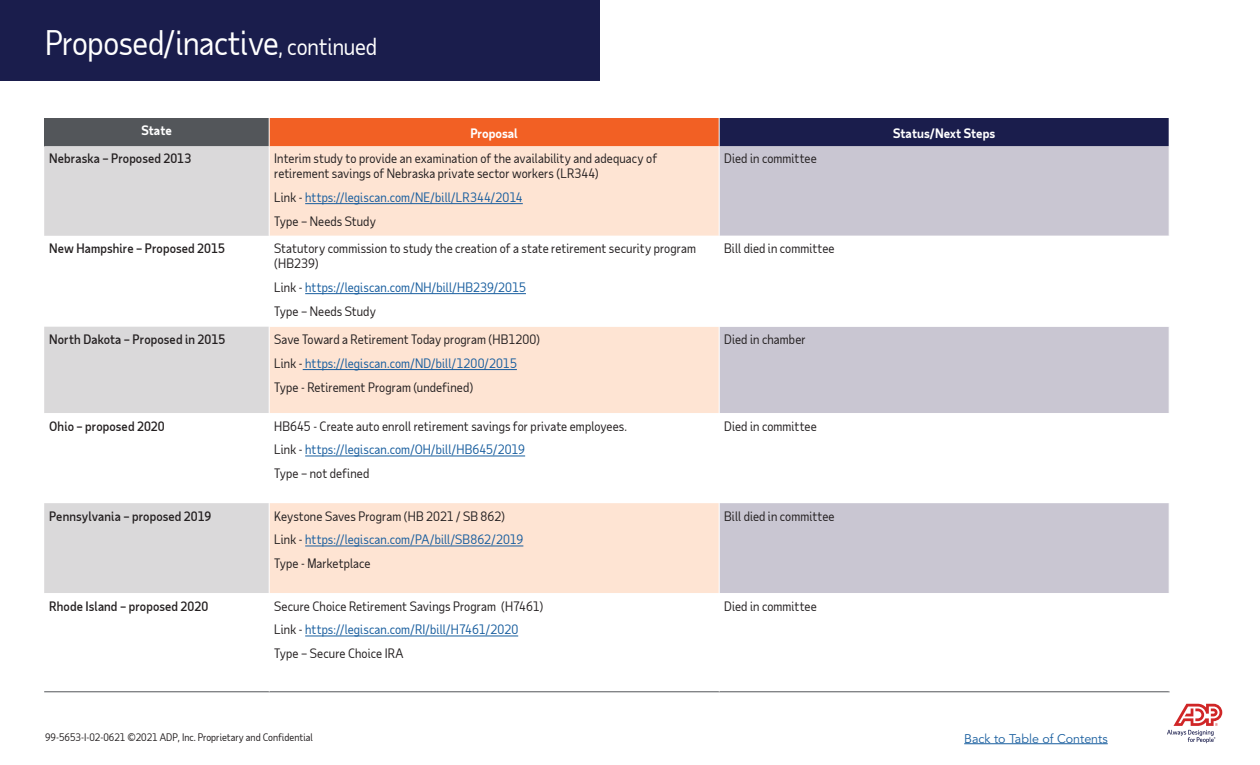
<style>
.page{position:relative;width:1260px;height:765px;background:#fff}
.page>*{position:absolute;margin:0;border:0;box-sizing:border-box;transform-origin:0 0}
.t1{font:32.5px "Taub Sans";letter-spacing:-.01em;color:#fff}
._2019_-_table_text{font:12.5px/15px "Taub Sans";letter-spacing:.01em;color:#231f20}
._2019_-_table_text-2{font:12.5px "Taub Sans";letter-spacing:.01em;color:#175d9e}
._2019_-_Table_Text_B{font:500 12.5px "Taub Sans";letter-spacing:.01em;color:#231f20}
.t2{font:700 12.5px "Taub Sans";color:#fff}
.t3{font:12.5px "Avenir LT Std";color:#175d9e}
.t4{font:10px "Taub Sans";color:#231f20}
.s1{font-size:22.5px}
.s2{color:#231f20}
</style>
<div class="page">
<svg style="left:1167px;top:704px;width:55px;height:39px"></svg>
<div style="left:44px;top:118px;width:225px;height:28px;background:#53565a"></div>
<div style="left:269px;top:118px;width:450px;height:28px;background:#f26024"></div>
<div style="left:719px;top:118px;width:450px;height:28px;background:#1a1d4c"></div>
<svg style="left:44px;top:146px;width:225px;height:267px;fill:#dad9da"></svg>
<div style="left:270px;top:146px;width:449px;height:267px;background:#fee4d3"></div>
<div style="left:720px;top:146px;width:449px;height:267px;background:#c9c6d2"></div>
<svg style="left:270px;top:236px;width:899px;height:91px"></svg>
<svg style="left:44px;top:455px;width:1125px;height:138px"></svg>
<svg style="left:269px;top:118px;width:1px;height:28px"></svg>
<svg style="left:719px;top:118px;width:1px;height:28px"></svg>
<hr style="left:269px;top:691px;width:450px;height:1px;background:#53565a">
<hr style="left:719px;top:691px;width:451px;height:1px;background:#53565a">
<hr style="left:44px;top:691px;width:225px;height:1px;background:#53565a">
<hr style="left:269px;top:413px;width:1px;height:90px;background:#fff">
<hr style="left:719px;top:413px;width:1px;height:90px;background:#fff">
<hr style="left:269px;top:503px;width:1px;height:90px;background:#fff">
<hr style="left:719px;top:503px;width:1px;height:90px;background:#fff">
<hr style="left:719px;top:236px;width:1px;height:91px;background:#fff">
<hr style="left:305px;top:203px;width:218px;height:1px;background:#175d9e">
<hr style="left:305px;top:293px;width:221px;height:1px;background:#175d9e">
<hr style="left:303px;top:369px;width:214px;height:1px;background:#175d9e">
<hr style="left:305px;top:456px;width:220px;height:1px;background:#175d9e">
<hr style="left:305px;top:546px;width:218px;height:1px;background:#175d9e">
<hr style="left:305px;top:636px;width:213px;height:1px;background:#175d9e">
<div style="left:0;top:0;width:599px;height:80px;background:#1a1d4c"></div>
<hr style="left:964px;top:743px;width:144px;height:1px;background:#175d9e">
<p class="t1" style="left:45px;top:22px;width:334px">Proposed/inactive<span class="s1">, continued</span></p>
<p class="t2" style="left:141px;top:123px;width:32px">State</p>
<p class="t2" style="left:470px;top:125px;width:49px">Proposal</p>
<p class="t2" style="left:893px;top:125px;width:104px">Status/Next Steps</p>
<p class="_2019_-_Table_Text_B" style="left:49px;top:151px;width:144px">Nebraska – Proposed 2013</p>
<p class="_2019_-_table_text" style="left:274px;top:151px;width:384px">Interim study to provide an examination of the availability and adequacy of retirement savings of Nebraska private sector workers (LR344)</p>
<p class="_2019_-_table_text-2" style="left:274px;top:189px;width:250px"><span class="s2">Link -</span> https://legiscan.com/NE/bill/LR344/2014</p>
<p class="_2019_-_table_text" style="left:274px;top:213px;width:103px">Type – Needs Study</p>
<p class="_2019_-_table_text" style="left:724px;top:151px;width:94px">Died in committee</p>
<p class="_2019_-_Table_Text_B" style="left:49px;top:241px;width:177px">New Hampshire – Proposed 2015</p>
<p class="_2019_-_table_text" style="left:274px;top:241px;width:423px">Statutory commission to study the creation of a state retirement security program (HB239)</p>
<p class="_2019_-_table_text-2" style="left:274px;top:279px;width:253px"><span class="s2">Link -</span> https://legiscan.com/NH/bill/HB239/2015</p>
<p class="_2019_-_table_text" style="left:274px;top:303px;width:103px">Type – Needs Study</p>
<p class="_2019_-_Table_Text_B" style="left:49px;top:331px;width:178px">North Dakota – Proposed in 2015</p>
<p class="_2019_-_table_text" style="left:274px;top:332px;width:267px">Save Toward a Retirement Today program (HB1200)</p>
<p class="_2019_-_table_text-2" style="left:274px;top:355px;width:244px"><span class="s2">Link -</span> https://legiscan.com/ND/bill/1200/2015</p>
<p class="_2019_-_table_text" style="left:274px;top:379px;width:201px">Type - Retirement Program (undefined)</p>
<p class="_2019_-_Table_Text_B" style="left:49px;top:418px;width:117px">Ohio – proposed 2020</p>
<p class="_2019_-_table_text" style="left:274px;top:418px;width:354px">HB645 - Create auto enroll retirement savings for private employees.</p>
<p class="_2019_-_table_text-2" style="left:274px;top:442px;width:252px"><span class="s2">Link -</span> https://legiscan.com/OH/bill/HB645/2019</p>
<p class="_2019_-_table_text" style="left:274px;top:466px;width:97px">Type – not defined</p>
<p class="_2019_-_Table_Text_B" style="left:49px;top:508px;width:164px">Pennsylvania – proposed 2019</p>
<p class="_2019_-_table_text" style="left:274px;top:508px;width:232px">Keystone Saves Program (HB 2021 / SB 862)</p>
<p class="_2019_-_table_text-2" style="left:274px;top:532px;width:251px"><span class="s2">Link -</span> https://legiscan.com/PA/bill/SB862/2019</p>
<p class="_2019_-_table_text" style="left:274px;top:556px;width:98px">Type - Marketplace</p>
<p class="_2019_-_Table_Text_B" style="left:49px;top:598px;width:161px">Rhode Island – proposed 2020</p>
<p class="_2019_-_table_text" style="left:274px;top:598px;width:271px">Secure Choice Retirement Savings Program (H7461)</p>
<p class="_2019_-_table_text-2" style="left:274px;top:622px;width:246px"><span class="s2">Link -</span> https://legiscan.com/RI/bill/H7461/2020</p>
<p class="_2019_-_table_text" style="left:274px;top:646px;width:131px">Type – Secure Choice IRA</p>
<p class="t4" style="left:45px;top:731px;width:269px">99-5653-I-02-0621 ©2021 ADP, Inc. Proprietary and Confidential</p>
<p class="_2019_-_table_text" style="left:724px;top:241px;width:112px">Bill died in committee</p>
<p class="_2019_-_table_text" style="left:724px;top:332px;width:83px">Died in chamber</p>
<p class="_2019_-_table_text" style="left:724px;top:418px;width:94px">Died in committee</p>
<p class="_2019_-_table_text" style="left:724px;top:508px;width:112px">Bill died in committee</p>
<p class="_2019_-_table_text" style="left:724px;top:598px;width:94px">Died in committee</p>
<p class="t3" style="left:964px;top:731px;width:145px">Back to Table of Contents</p>
</div>
